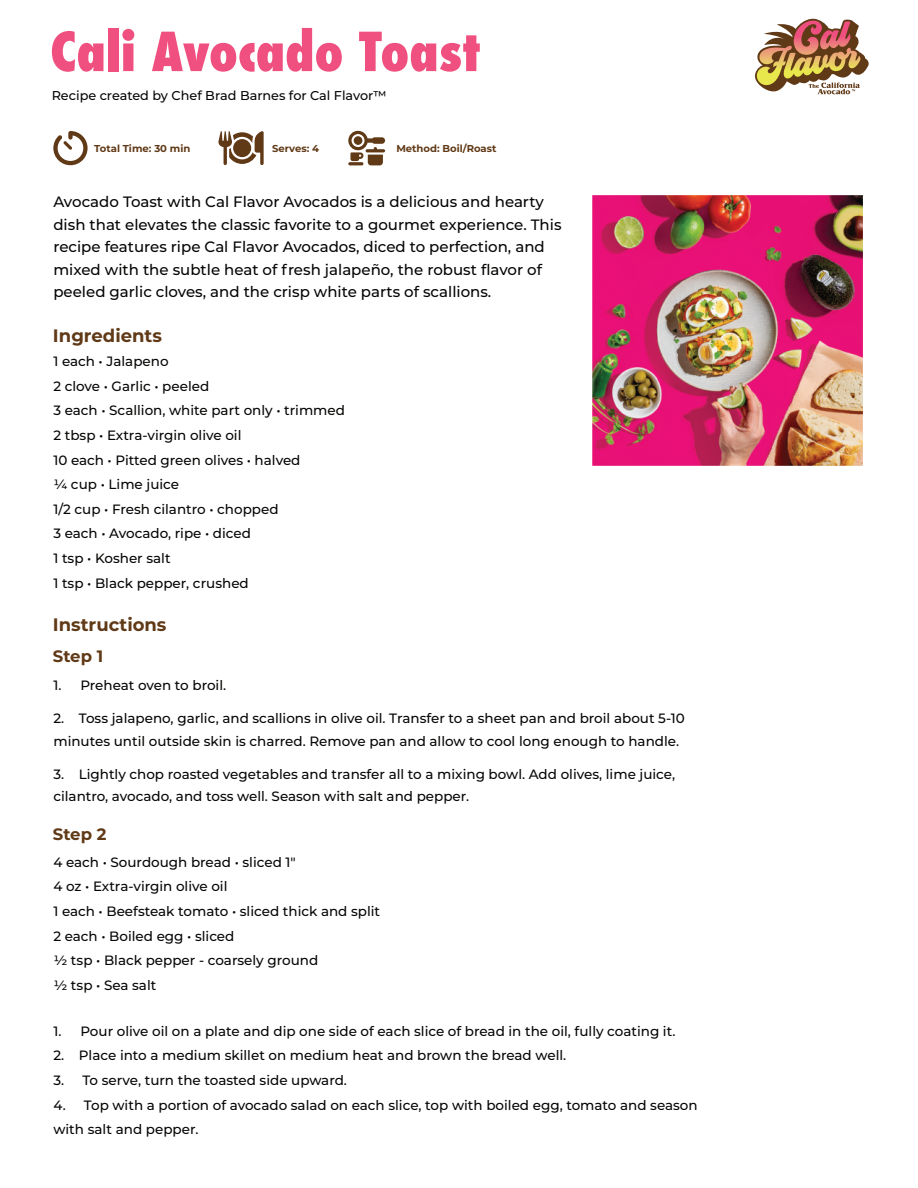
<style>
.page{position:relative;width:918px;height:1188px;background:#fff}
.page>*{position:absolute;margin:0;border:0;box-sizing:border-box;transform-origin:0 0}
.t1{font:800 condensed 52.35px "Futura";color:#ef507f}
.t2{font:700 18px "Montserrat";color:#603916}
.t3{font:700 16.5px "Montserrat";color:#603916}
.t4{font:500 15px/22.5px "Montserrat";color:#050504}
.t5{font:500 13.5px/24.6px "Montserrat";color:#050504}
.t6{font:500 12.75px "Montserrat";color:#050504}
.t7{font:700 10.05px "Montserrat";color:#603916}
</style>
<div class="page">
<svg style="left:755px;top:19px;width:114px;height:75px"></svg>
<svg style="left:218px;top:131px;width:46px;height:34px"></svg>
<svg style="left:348px;top:131px;width:37px;height:34px"></svg>
<svg style="left:53px;top:131px;width:35px;height:34px"></svg>
<img style="left:593px;top:196px;width:270px;height:270px">
<h1 class="t1" style="left:50px;top:16px;width:432px">Cali Avocado Toast</h1>
<p class="t6" style="left:52px;top:86px;width:336px">Recipe created by Chef Brad Barnes for Cal Flavor™</p>
<p class="t7" style="left:94px;top:141px;width:98px">Total Time: 30 min</p>
<p class="t7" style="left:272px;top:141px;width:49px">Serves: 4</p>
<p class="t7" style="left:396px;top:141px;width:102px">Method: Boil/Roast</p>
<p class="t4" style="left:53px;top:190px;width:510px">Avocado Toast with Cal Flavor Avocados is a delicious and hearty dish that elevates the classic favorite to a gourmet experience. This recipe features ripe Cal Flavor Avocados, diced to perfection, and mixed with the subtle heat of fresh jalapeño, the robust flavor of peeled garlic cloves, and the crisp white parts of scallions.</p>
<h2 class="t2" style="left:53px;top:322px;width:111px">Ingredients</h2>
<p class="t5" style="left:53px;top:348px;width:293px">1 each • Jalapeno<br>2 clove • Garlic • peeled<br>3 each • Scallion, white part only • trimmed<br>2 tbsp • Extra-virgin olive oil<br>10 each • Pitted green olives • halved<br>¼ cup • Lime juice<br>1/2 cup • Fresh cilantro • chopped<br>3 each • Avocado, ripe • diced<br>1 tsp • Kosher salt<br>1 tsp • Black pepper, crushed</p>
<h2 class="t2" style="left:53px;top:612px;width:115px">Instructions</h2>
<p class="t3" style="left:53px;top:644px;width:52px">Step 1</p>
<p class="t5" style="left:53px;top:672px;width:174px">1. Preheat oven to broil.</p>
<p class="t5" style="left:53px;top:707px;width:633px;line-height:22.5px">2. Toss jalapeno, garlic, and scallions in olive oil. Transfer to a sheet pan and broil about 5-10 minutes until outside skin is charred. Remove pan and allow to cool long enough to handle.</p>
<p class="t5" style="left:53px;top:762px;width:623px;line-height:22.5px">3. Lightly chop roasted vegetables and transfer all to a mixing bowl. Add olives, lime juice, cilantro, avocado, and toss well. Season with salt and pepper.</p>
<p class="t3" style="left:53px;top:822px;width:55px">Step 2</p>
<p class="t5" style="left:53px;top:849px;width:328px">4 each • Sourdough bread • sliced 1"<br>4 oz • Extra-virgin olive oil<br>1 each • Beefsteak tomato • sliced thick and split<br>2 each • Boiled egg • sliced<br>½ tsp • Black pepper - coarsely ground<br>½ tsp • Sea salt</p>
<p class="t5" style="left:53px;top:1018px;width:624px">1. Pour olive oil on a plate and dip one side of each slice of bread in the oil, fully coating it.</p>
<p class="t5" style="left:53px;top:1043px;width:514px">2. Place into a medium skillet on medium heat and brown the bread well.</p>
<p class="t5" style="left:53px;top:1067px;width:295px">3. To serve, turn the toasted side upward.</p>
<p class="t5" style="left:53px;top:1092px;width:646px">4. Top with a portion of avocado salad on each slice, top with boiled egg, tomato and season with salt and pepper.</p>
</div>
